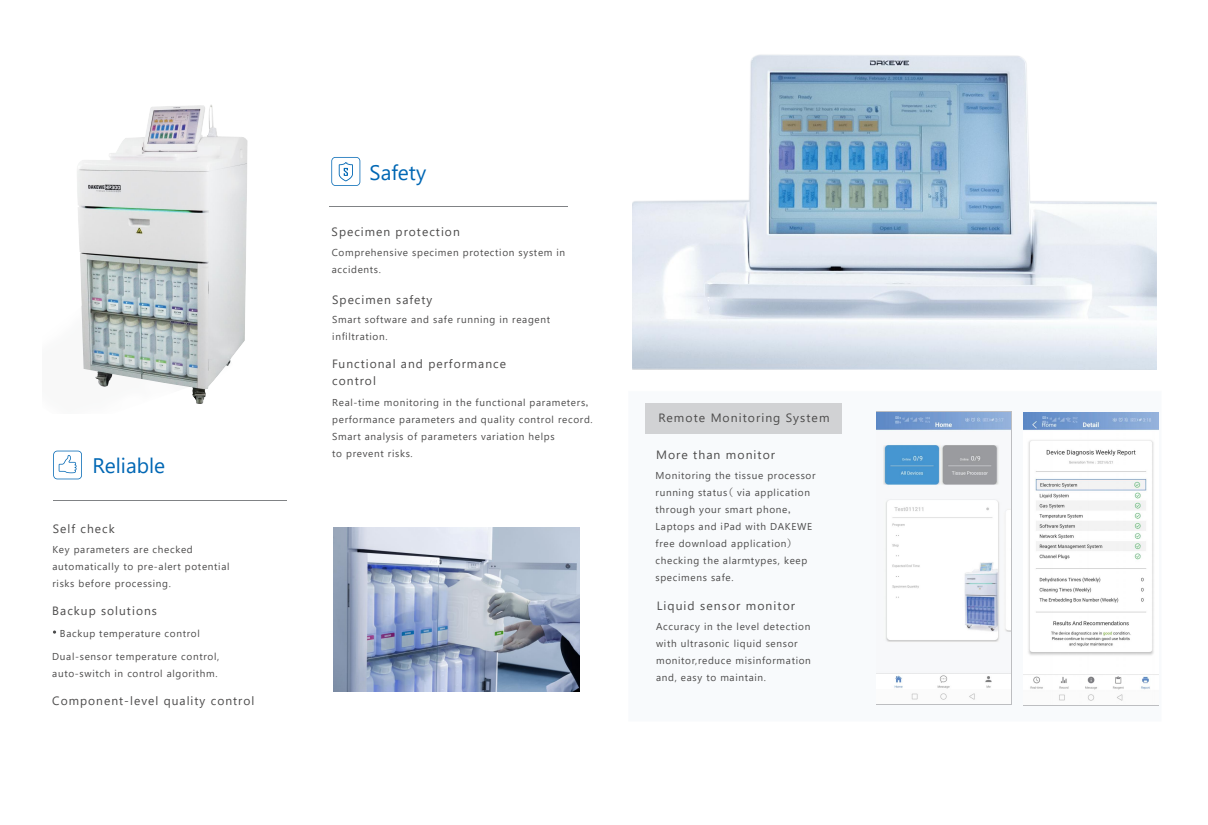
<style>
.page{position:relative;width:1208px;height:825px;background:#fff}
.page>*{position:absolute;margin:0;border:0;box-sizing:border-box;transform-origin:0 0}
.t1{font:21px "Yu Gothic UI";color:#0167b4}
.t2{font:12px/17px "Yu Gothic UI";letter-spacing:.085em;color:#4c4b4b}
.t3{font:10px/17px "Yu Gothic UI";letter-spacing:.065em;color:#4c4b4b}
</style>
<div class="page">
<img style="left:77px;top:104px;width:171px;height:300px">
<div style="left:628px;top:391px;width:533px;height:330px;background:#f8fafc"></div>
<div style="left:645px;top:403px;width:197px;height:30px;background:#d1d2d4"></div>
<svg style="left:53px;top:451px;width:29px;height:28px"></svg>
<hr style="left:53px;top:500px;width:234px;height:1px;background:#808285">
<hr style="left:330px;top:206px;width:238px;height:1px;background:#808285">
<svg style="left:331px;top:157px;width:29px;height:29px"></svg>
<svg style="left:53px;top:630px;width:3px;height:4px"></svg>
<img style="left:876px;top:412px;width:135px;height:288px">
<img style="left:1023px;top:413px;width:135px;height:288px">
<img style="left:633px;top:54px;width:523px;height:316px">
<img style="left:333px;top:527px;width:247px;height:165px">
<h1 class="t1" style="left:93px;top:446px;width:74px">Reliable</h1>
<p class="t2" style="left:53px;top:519px;width:63px">Self check</p>
<p class="t3" style="left:52px;top:540px;width:179px">Key parameters are checked automatically to pre-alert potential risks before processing.</p>
<p class="t3" style="left:60px;top:623px;width:141px">Backup temperature control</p>
<p class="t2" style="left:52px;top:601px;width:106px">Backup solutions</p>
<p class="t3" style="left:52px;top:647px;width:168px">Dual-sensor temperature control, auto-switch in control algorithm.</p>
<p class="t2" style="left:52px;top:690px;width:204px">Component-level quality control</p>
<h1 class="t1" style="left:369px;top:152px;width:58px">Safety</h1>
<p class="t2" style="left:331px;top:221px;width:130px">Specimen protection</p>
<p class="t3" style="left:332px;top:243px;width:235px">Comprehensive specimen protection system in accidents.</p>
<p class="t2" style="left:332px;top:289px;width:102px">Specimen safety</p>
<p class="t3" style="left:332px;top:310px;width:219px">Smart software and safe running in reagent infiltration.</p>
<p class="t2" style="left:332px;top:354px;width:175px">Functional and performance control</p>
<p class="t3" style="left:332px;top:393px;width:265px">Real-time monitoring in the functional parameters，performance parameters and quality control record.<br>Smart analysis of parameters variation helps<br>to prevent risks.</p>
<p class="t2" style="left:658px;top:407px;width:173px">Remote Monitoring System</p>
<p class="t2" style="left:656px;top:444px;width:121px">More than monitor</p>
<p class="t3" style="left:655px;top:466px;width:161px">Monitoring the tissue processor running status（ via application through your smart phone，<br>Laptops and iPad with DAKEWE free download application）checking the alarmtypes, keep specimens safe.</p>
<p class="t3" style="left:656px;top:616px;width:156px">Accuracy in the level detection with ultrasonic liquid sensor monitor,reduce misinformation and, easy to maintain.</p>
<p class="t2" style="left:656px;top:595px;width:140px">Liquid sensor monitor</p>
</div>
